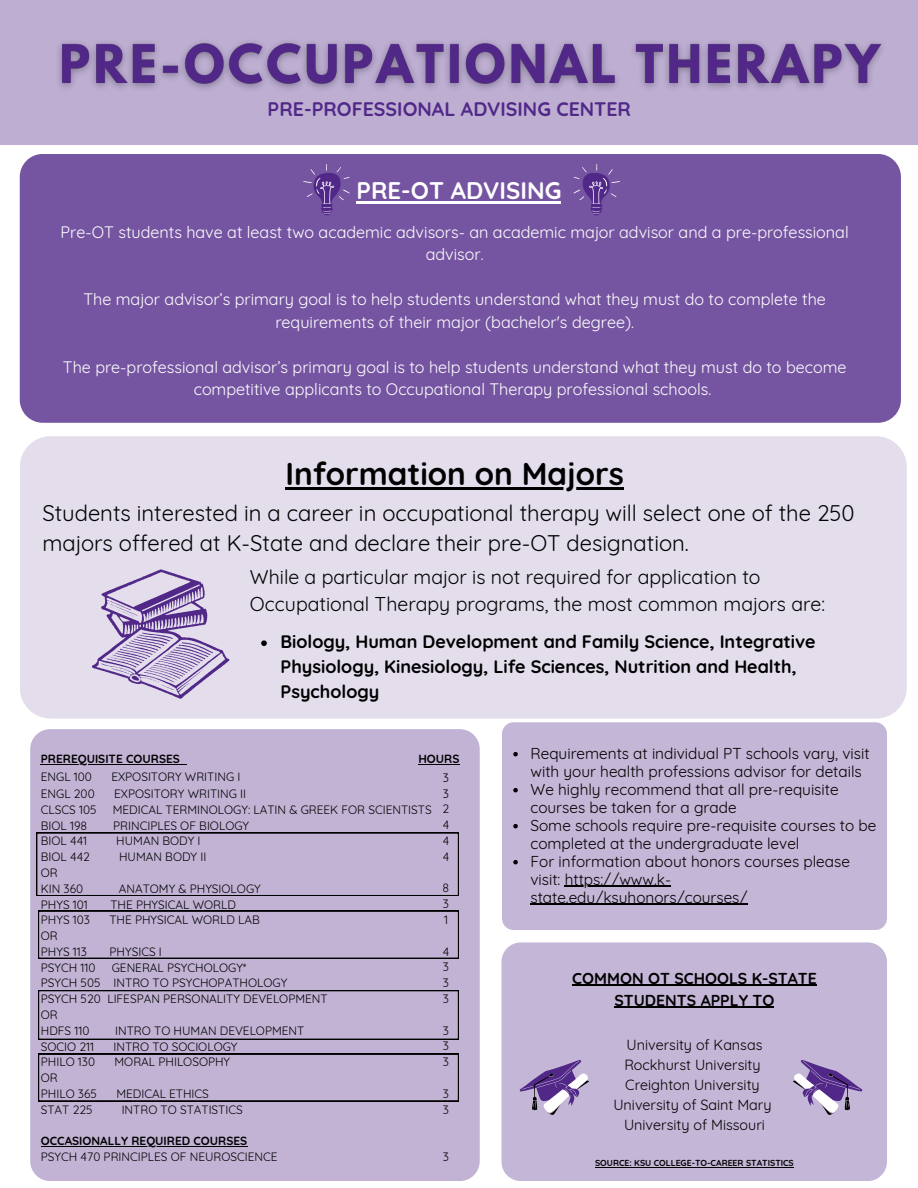
<style>
.page{position:relative;width:918px;height:1188px;background:#fff}
.page>*{position:absolute;margin:0;border:0;box-sizing:border-box;transform-origin:0 0}
.t1{font:700 31.5px "Quicksand";color:#000}
.t2{font:700 24px "Quicksand";color:#fff}
.t3{font:22.05px/30.3px "Quicksand";color:#000}
.t4{font:19.5px/27px "Quicksand";color:#000}
.t5{font:700 19.5px "Quicksand";color:#512888}
.t6{font:700 18px/24.8px "Quicksand";color:#000}
.t7{font:16.2px/22.5px "Quicksand";color:#fff;text-align:center}
.t8{font:700 15.75px/22px "Quicksand";color:#000;text-align:center}
.t9{font:15.45px/18px "Quicksand";color:#000}
.t10{font:14.4px/20.1px "Quicksand";color:#000;text-align:center}
.t11{font:11.85px "Quicksand";color:#000}
.t12{font:700 11.85px "Quicksand";color:#000}
.t13{font:700 8.7px "Quicksand";color:#000}
</style>
<div class="page">
<div style="left:0;top:0;width:918px;height:145px;background:#bdaed2"></div>
<div style="left:501px;top:942px;width:386px;height:239px;background:#c4b6d6;border-radius:19px"></div>
<div style="left:20px;top:436px;width:887px;height:283px;background:#e3ddec;border-radius:31px"></div>
<div style="left:20px;top:154px;width:881px;height:269px;background:#7555a1;border-radius:23px"></div>
<svg style="left:574px;top:164px;width:46px;height:51px"></svg>
<hr style="left:572px;top:985px;width:245px;height:1px;background:#000">
<hr style="left:615px;top:1007px;width:159px;height:1px;background:#000">
<hr style="left:595px;top:1167px;width:199px;height:1px;background:#000">
<svg style="left:520px;top:1060px;width:69px;height:55px"></svg>
<svg style="left:92px;top:569px;width:137px;height:130px"></svg>
<img style="left:49px;top:33px;width:845px;height:67px">
<hr style="left:357px;top:201px;width:204px;height:2px;background:#fff">
<svg style="left:261px;top:640px;width:6px;height:6px"></svg>
<svg style="left:303px;top:164px;width:46px;height:51px"></svg>
<svg style="left:793px;top:1060px;width:69px;height:55px"></svg>
<hr style="left:285px;top:487px;width:339px;height:2px;background:#000">
<div style="left:502px;top:722px;width:385px;height:208px;background:#c4b6d6;border-radius:12px"></div>
<svg style="left:513px;top:752px;width:5px;height:4px"></svg>
<svg style="left:513px;top:788px;width:5px;height:4px"></svg>
<svg style="left:513px;top:824px;width:5px;height:4px"></svg>
<svg style="left:513px;top:860px;width:5px;height:4px"></svg>
<hr style="left:565px;top:886px;width:106px;height:1px;background:#000">
<hr style="left:530px;top:904px;width:218px;height:1px;background:#000">
<div style="left:30px;top:729px;width:450px;height:451px;background:#c2b3d5;border-radius:20px"></div>
<hr style="left:41px;top:764px;width:139px;height:1px;background:#000">
<hr style="left:418px;top:764px;width:42px;height:1px;background:#000">
<hr style="left:41px;top:1146px;width:206px;height:1px;background:#000">
<svg style="left:36px;top:833px;width:423px;height:63px"></svg>
<svg style="left:38px;top:911px;width:421px;height:48px"></svg>
<svg style="left:38px;top:990px;width:421px;height:50px"></svg>
<svg style="left:38px;top:1054px;width:421px;height:47px"></svg>
<p class="t5" style="left:268px;top:96px;width:365px">PRE-PROFESSIONAL ADVISING CENTER</p>
<p class="t2" style="left:357px;top:175px;width:206px">PRE-OT ADVISING</p>
<h5 class="t7" style="left:61px;top:220px;width:790px">Pre-OT students have at least two academic advisors- an academic major advisor and a pre-professional advisor.</h5>
<p class="t7" style="left:84px;top:288px;width:744px">The major advisor’s primary goal is to help students understand what they must do to complete the requirements of their major (bachelor's degree).</p>
<p class="t7" style="left:63px;top:355px;width:785px">The pre-professional advisor’s primary goal is to help students understand what they must do to become competitive applicants to Occupational Therapy professional schools.</p>
<p class="t1" style="left:285px;top:453px;width:340px">Information on Majors</p>
<h3 class="t3" style="left:42px;top:498px;width:814px">Students interested in a career in occupational therapy will select one of the 250 majors offered at K-State and declare their pre-OT designation.</h3>
<h3 class="t4" style="left:250px;top:563px;width:577px">While a particular major is not required for application to<br>Occupational Therapy programs, the most common majors are:</h3>
<h3 class="t6" style="left:281px;top:629px;width:537px">Biology, Human Development and Family Science, Integrative<br>Physiology, Kinesiology, Life Sciences, Nutrition and Health,<br>Psychology</h3>
<p class="t12" style="left:41px;top:751px;width:141px">PREREQUISITE COURSES</p>
<p class="t12" style="left:418px;top:751px;width:43px">HOURS</p>
<p class="t11" style="left:41px;top:770px;width:53px">ENGL 100</p>
<p class="t11" style="left:111px;top:770px;width:131px">EXPOSITORY WRITING I</p>
<p class="t11" style="left:41px;top:786px;width:55px">ENGL 200</p>
<p class="t11" style="left:114px;top:786px;width:134px">EXPOSITORY WRITING II</p>
<p class="t11" style="left:41px;top:802px;width:57px">CLSCS 105</p>
<p class="t11" style="left:113px;top:802px;width:320px">MEDICAL TERMINOLOGY: LATIN &amp; GREEK FOR SCIENTISTS</p>
<p class="t11" style="left:41px;top:818px;width:48px">BIOL 198</p>
<p class="t11" style="left:113px;top:818px;width:138px">PRINCIPLES OF BIOLOGY</p>
<p class="t11" style="left:41px;top:834px;width:48px">BIOL 441</p>
<p class="t11" style="left:116px;top:834px;width:86px">HUMAN BODY I</p>
<p class="t11" style="left:41px;top:849px;width:51px">BIOL 442</p>
<p class="t11" style="left:119px;top:849px;width:89px">HUMAN BODY II</p>
<p class="t11" style="left:41px;top:865px;width:18px">OR</p>
<p class="t11" style="left:41px;top:881px;width:44px">KIN 360</p>
<p class="t11" style="left:119px;top:881px;width:144px">ANATOMY &amp; PHYSIOLOGY</p>
<p class="t11" style="left:41px;top:897px;width:48px">PHYS 101</p>
<p class="t11" style="left:110px;top:897px;width:127px">THE PHYSICAL WORLD</p>
<p class="t11" style="left:41px;top:913px;width:51px">PHYS 103</p>
<p class="t11" style="left:109px;top:913px;width:152px">THE PHYSICAL WORLD LAB</p>
<p class="t11" style="left:41px;top:928px;width:18px">OR</p>
<p class="t11" style="left:41px;top:944px;width:48px">PHYS 113</p>
<p class="t11" style="left:110px;top:944px;width:54px">PHYSICS I</p>
<p class="t11" style="left:41px;top:960px;width:56px">PSYCH 110</p>
<p class="t11" style="left:112px;top:960px;width:136px">GENERAL PSYCHOLOGY*</p>
<p class="t11" style="left:41px;top:976px;width:248px">PSYCH 505 INTRO TO PSYCHOPATHOLOGY</p>
<p class="t11" style="left:41px;top:991px;width:288px">PSYCH 520 LIFESPAN PERSONALITY DEVELOPMENT</p>
<p class="t11" style="left:41px;top:1007px;width:18px">OR</p>
<p class="t11" style="left:41px;top:1023px;width:50px">HDFS 110</p>
<p class="t11" style="left:115px;top:1023px;width:191px">INTRO TO HUMAN DEVELOPMENT</p>
<p class="t11" style="left:41px;top:1039px;width:55px">SOCIO 211</p>
<p class="t11" style="left:114px;top:1039px;width:126px">INTRO TO SOCIOLOGY</p>
<p class="t11" style="left:41px;top:1055px;width:56px">PHILO 130</p>
<p class="t11" style="left:115px;top:1055px;width:117px">MORAL PHILOSOPHY</p>
<p class="t11" style="left:41px;top:1070px;width:18px">OR</p>
<p class="t11" style="left:41px;top:1086px;width:58px">PHILO 365</p>
<p class="t11" style="left:116px;top:1086px;width:94px">MEDICAL ETHICS</p>
<p class="t11" style="left:41px;top:1102px;width:53px">STAT 225</p>
<p class="t11" style="left:122px;top:1102px;width:123px">INTRO TO STATISTICS</p>
<p class="t12" style="left:41px;top:1133px;width:208px">OCCASIONALLY REQUIRED COURSES</p>
<p class="t11" style="left:41px;top:1149px;width:238px">PSYCH 470 PRINCIPLES OF NEUROSCIENCE</p>
<p class="t11" style="left:443px;top:770px;width:8px">3</p>
<p class="t11" style="left:443px;top:786px;width:8px">3</p>
<p class="t11" style="left:443px;top:802px;width:8px">2</p>
<p class="t11" style="left:443px;top:817px;width:8px">4</p>
<p class="t11" style="left:443px;top:833px;width:8px">4</p>
<p class="t11" style="left:443px;top:849px;width:8px">4</p>
<p class="t11" style="left:443px;top:881px;width:8px">8</p>
<p class="t11" style="left:443px;top:896px;width:8px">3</p>
<p class="t11" style="left:444px;top:912px;width:5px">1</p>
<p class="t11" style="left:443px;top:944px;width:8px">4</p>
<p class="t11" style="left:443px;top:960px;width:8px">3</p>
<p class="t11" style="left:443px;top:975px;width:8px">3</p>
<p class="t11" style="left:443px;top:991px;width:8px">3</p>
<p class="t11" style="left:443px;top:1023px;width:8px">3</p>
<p class="t11" style="left:443px;top:1039px;width:8px">3</p>
<p class="t11" style="left:443px;top:1054px;width:8px">3</p>
<p class="t11" style="left:443px;top:1086px;width:8px">3</p>
<p class="t11" style="left:443px;top:1102px;width:8px">3</p>
<p class="t11" style="left:443px;top:1149px;width:8px">3</p>
<h4 class="t9" style="left:530px;top:744px;width:341px">Requirements at individual PT schools vary, visit with your health professions advisor for details</h4>
<p class="t9" style="left:530px;top:780px;width:310px">We highly recommend that all pre-requisite courses be taken for a grade</p>
<h2 class="t9" style="left:530px;top:816px;width:347px">Some schools require pre-requisite courses to be completed at the undergraduate level</h2>
<p class="t9" style="left:530px;top:852px;width:321px">For information about honors courses please visit: https://www.k-</p>
<p class="t9" style="left:530px;top:888px;width:219px">state.edu/ksuhonors/courses/</p>
<h3 class="t8" style="left:572px;top:967px;width:246px">COMMON OT SCHOOLS K-STATE<br>STUDENTS APPLY TO</h3>
<p class="t10" style="left:613px;top:1035px;width:160px">University of Kansas<br>Rockhurst University<br>Creighton University<br>University of Saint Mary<br>University of Missouri</p>
<p class="t13" style="left:595px;top:1158px;width:200px">SOURCE: KSU COLLEGE-TO-CAREER STATISTICS</p>
</div>
